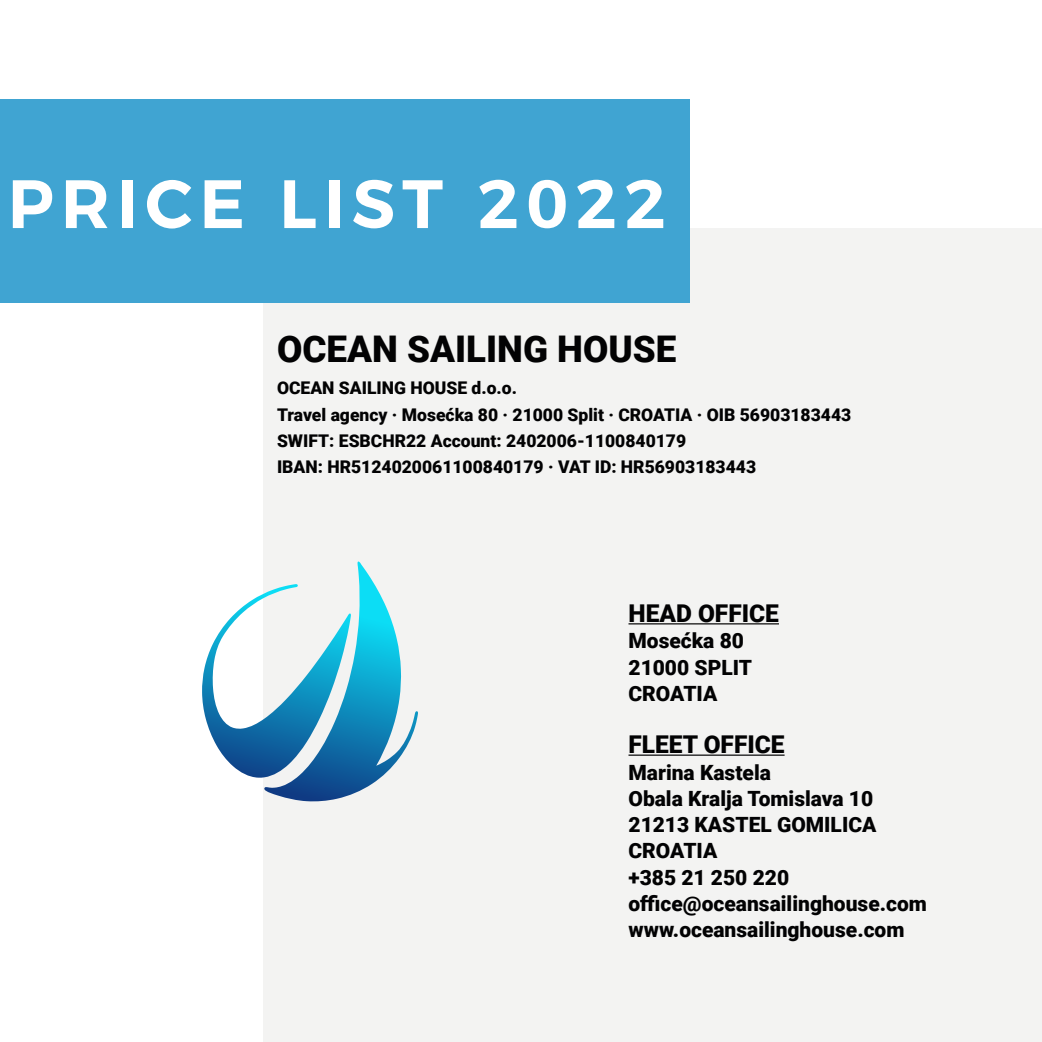
<style>
.page{position:relative;width:1042px;height:1042px;background:#fff}
.page>*{position:absolute;margin:0;border:0;box-sizing:border-box;transform-origin:0 0}
.t1{font:600 68.25px "Montserrat";letter-spacing:.1em;color:#fff}
.t2{font:900 36.75px "Roboto";color:#020203}
.t3{font:900 24.5px "Roboto";color:#020203}
.t4{font:900 21px/26.2px "Roboto";color:#020203}
.t5{font:900 17.5px/26.2px "Roboto";color:#020203}
</style>
<div class="page">
<div style="left:264px;top:228px;width:778px;height:814px;background:#f3f3f2"></div>
<svg style="left:202px;top:561px;width:216px;height:241px"></svg>
<div style="left:0;top:99px;width:689px;height:204px;background:#40a4d2"></div>
<hr style="left:628px;top:623px;width:151px;height:1px;background:#020203">
<hr style="left:628px;top:754px;width:156px;height:2px;background:#020203">
<h1 class="t1" style="left:8px;top:148px;width:660px">PRICE LIST 2022</h1>
<h2 class="t2" style="left:277px;top:323px;width:401px">OCEAN SAILING HOUSE</h2>
<p class="t5" style="left:277px;top:374px;width:576px">OCEAN SAILING HOUSE d.o.o.<br>Travel agency · Mosećka 80 · 21000 Split · CROATIA · OIB 56903183443<br>SWIFT: ESBCHR22 Account: 2402006-1100840179<br>IBAN: HR5124020061100840179 · VAT ID: HR56903183443</p>
<h3 class="t3" style="left:628px;top:596px;width:152px">HEAD OFFICE</h3>
<p class="t4" style="left:628px;top:627px;width:125px">Mosećka 80<br>21000 SPLIT<br>CROATIA</p>
<h3 class="t3" style="left:628px;top:727px;width:158px">FLEET OFFICE</h3>
<p class="t4" style="left:628px;top:758px;width:300px">Marina Kastela<br>Obala Kralja Tomislava 10<br>21213 KASTEL GOMILICA<br>CROATIA<br>+385 21 250 220 office@oceansailinghouse.com www.oceansailinghouse.com</p>
</div>
